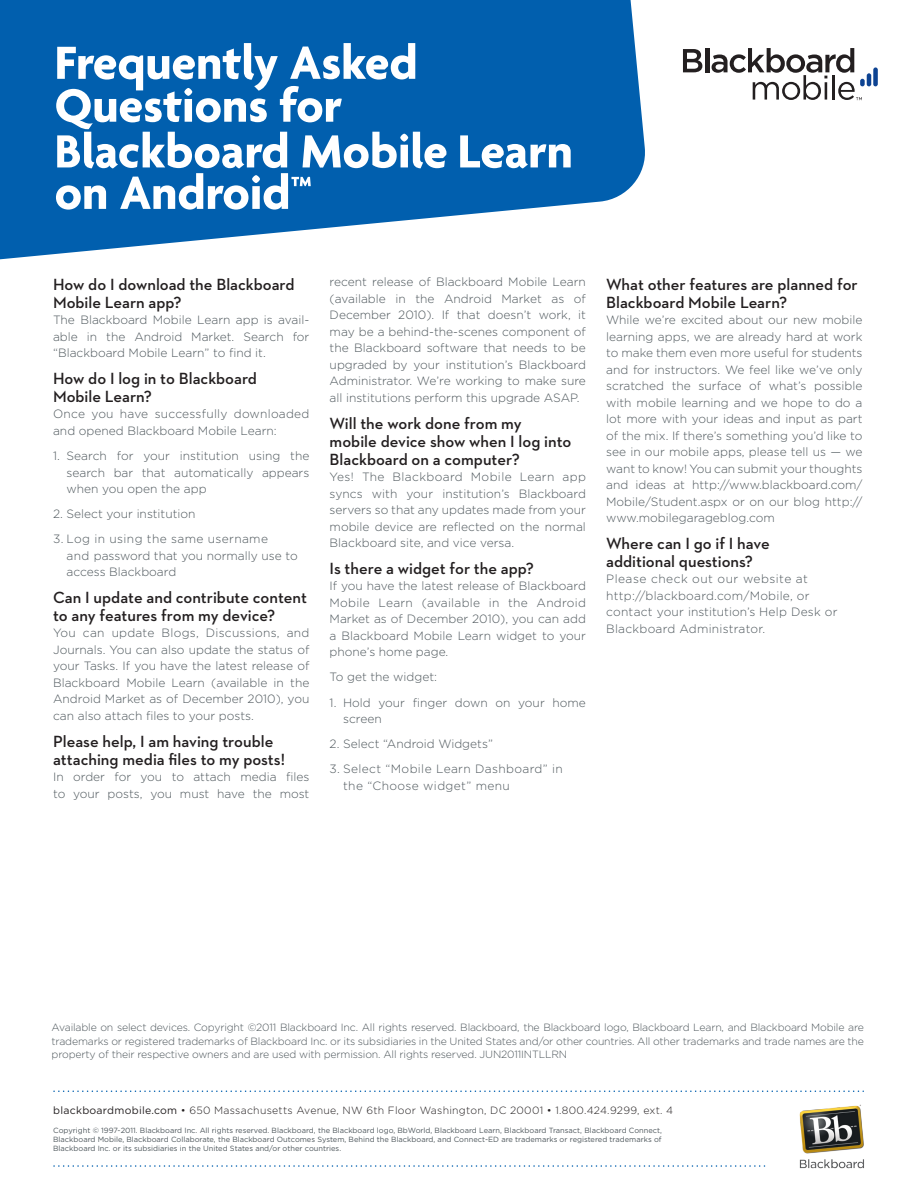
<style>
.page{position:relative;width:918px;height:1188px;background:#fff}
.page>*{position:absolute;margin:0;border:0;box-sizing:border-box;transform-origin:0 0}
.t1{font:700 50.25px/44.2px "Agenda";color:#fff}
.BODY_TITLE{font:600 16.5px/18px "Neutraface 2 Text";color:#231f20}
.BODY{font:300 12px/16.5px "Gotham";color:#4e575c;text-align:justify}
.BODY-2{font:300 12px/16.5px "Gotham";letter-spacing:.02em;color:#4e575c}
.BODY-3{font:300 12px/16.5px "Gotham";letter-spacing:.03em;color:#4e575c}
.foot{font:300 10.5px/13.5px "Gotham";letter-spacing:-.015em;color:#4e575c;text-align:justify}
.t2{font:300 10.5px "Gotham";letter-spacing:.025em;color:#231f20}
.t3{font:7.5px/9px "Gotham";color:#4e575c;text-align:justify}
.s1{font-weight:400}
</style>
<div class="page">
<img style="left:799px;top:1104px;width:65px;height:65px">
<svg style="left:54px;top:1165px;width:711px;height:2px"></svg>
<svg style="left:54px;top:1090px;width:809px;height:2px"></svg>
<svg style="left:0;top:0;width:645px;height:260px;background:#2273b8"></svg>
<svg style="left:683px;top:49px;width:19px;height:23px"></svg>
<hr style="left:705px;top:48px;width:4px;height:24px;background:#231f20">
<svg style="left:712px;top:48px;width:166px;height:52px"></svg>
<p class="t1" style="left:55px;top:44px;width:520px">Frequently Asked<br>Questions for<br>Blackboard Mobile Learn</p>
<p class="t1" style="left:55px;top:174px;width:259px">on Android™</p>
<p class="BODY_TITLE" style="left:53px;top:275px;width:243px">How do I download the Blackboard<br>Mobile Learn app?</p>
<p class="BODY" style="left:53px;top:311px;width:258px">The Blackboard Mobile Learn app is avail&shy;able in the Android Market. Search for “Blackboard Mobile Learn” to find it.</p>
<p class="BODY_TITLE" style="left:53px;top:369px;width:205px">How do I log in to Blackboard<br>Mobile Learn?</p>
<p class="BODY" style="left:53px;top:406px;width:258px">Once you have successfully downloaded and opened Blackboard Mobile Learn:</p>
<p class="BODY" style="left:67px;top:447px;width:244px;text-indent:-14px">1. Search for your institution using the search bar that automatically appears when you open the app</p>
<p class="BODY" style="left:53px;top:505px;width:144px">2. Select your institution</p>
<p class="BODY" style="left:67px;top:531px;width:233px;text-align:left;text-indent:-14px">3. Log in using the same username<br>and password that you normally use to access Blackboard</p>
<p class="BODY_TITLE" style="left:53px;top:588px;width:255px">Can I update and contribute content to any features from my device?</p>
<p class="BODY" style="left:53px;top:625px;width:258px">You can update Blogs, Discussions, and Journals. You can also update the status of your Tasks. If you have the latest release of Blackboard Mobile Learn (available in the Android Market as of December 2010), you can also attach files to your posts.</p>
<p class="BODY_TITLE" style="left:53px;top:732px;width:233px">Please help, I am having trouble attaching media files to my posts!</p>
<p class="BODY" style="left:53px;top:768px;width:258px">In order for you to attach media files to your posts, you must have the most</p>
<p class="BODY" style="left:330px;top:274px;width:258px">recent release of Blackboard Mobile Learn (available in the Android Market as of December 2010). If that doesn’t work, it may be a behind-the-scenes component of the Blackboard software that needs to be upgraded by your institution’s Blackboard Administrator. We’re working to make sure all institutions perform this upgrade ASAP.</p>
<p class="BODY_TITLE" style="left:330px;top:414px;width:243px">Will the work done from my mobile device show when I log into<br>Blackboard on a computer?</p>
<p class="BODY" style="left:330px;top:468px;width:258px">Yes! The Blackboard Mobile Learn app syncs with your institution’s Blackboard servers so that any updates made from your mobile device are reflected on the normal Blackboard site, and vice versa.</p>
<p class="BODY_TITLE" style="left:330px;top:559px;width:206px">Is there a widget for the app?</p>
<p class="BODY" style="left:330px;top:577px;width:258px">If you have the latest release of Blackboard Mobile Learn (available in the Android Market as of December 2010), you can add a Blackboard Mobile Learn widget to your phone’s home page.</p>
<p class="BODY" style="left:330px;top:669px;width:109px">To get the widget:</p>
<p class="BODY" style="left:343px;top:694px;width:244px;text-indent:-14px">1. Hold your finger down on your home screen</p>
<p class="BODY" style="left:330px;top:735px;width:165px">2. Select “Android Widgets”</p>
<p class="BODY-3" style="left:343px;top:761px;width:221px;text-indent:-14px">3. Select “Mobile Learn Dashboard” in the “Choose widget” menu</p>
<p class="BODY_TITLE" style="left:606px;top:275px;width:253px">What other features are planned for<br>Blackboard Mobile Learn?</p>
<p class="BODY" style="left:606px;top:311px;width:258px">While we’re excited about our new mobile learning apps, we are already hard at work to make them even more useful for students and for instructors. We feel like we’ve only scratched the surface of what’s possible with mobile learning and we hope to do a lot more with your ideas and input as part of the mix. If there’s something you’d like to see in our mobile apps, please tell us — we want to know! You can submit your thoughts and ideas at http://www.blackboard.com/ Mobile/Student.aspx or on our blog http:// www.mobilegarageblog.com</p>
<p class="BODY_TITLE" style="left:606px;top:534px;width:165px">Where can I go if I have additional questions?</p>
<p class="BODY-2" style="left:606px;top:571px;width:233px">Please check out our website at http://blackboard.com/Mobile, or contact your institution’s Help Desk or Blackboard Administrator.</p>
<p class="foot" style="left:52px;top:1020px;width:814px">Available on select devices. Copyright ©2011 Blackboard Inc. All rights reserved. Blackboard, the Blackboard logo, Blackboard Learn, and Blackboard Mobile are trademarks or registered trademarks of Blackboard Inc. or its subsidiaries in the United States and/or other countries. All other trademarks and trade names are the property of their respective owners and are used with permission. All rights reserved. JUN2011INTLLRN</p>
<p class="t2" style="left:53px;top:1104px;width:621px"><span class="s1">blackboardmobile.com</span> • 650 Massachusetts Avenue, NW 6th Floor Washington, DC 20001 • 1.800.424.9299, ext. 4</p>
<p class="t3" style="left:53px;top:1125px;width:610px">Copyright © 1997-2011. Blackboard Inc. All rights reserved. Blackboard, the Blackboard logo, BbWorld, Blackboard Learn, Blackboard Transact, Blackboard Connect, Blackboard Mobile, Blackboard Collaborate, the Blackboard Outcomes System, Behind the Blackboard, and Connect-ED are trademarks or registered trademarks of Blackboard Inc. or its subsidiaries in the United States and/or other countries.</p>
</div>
